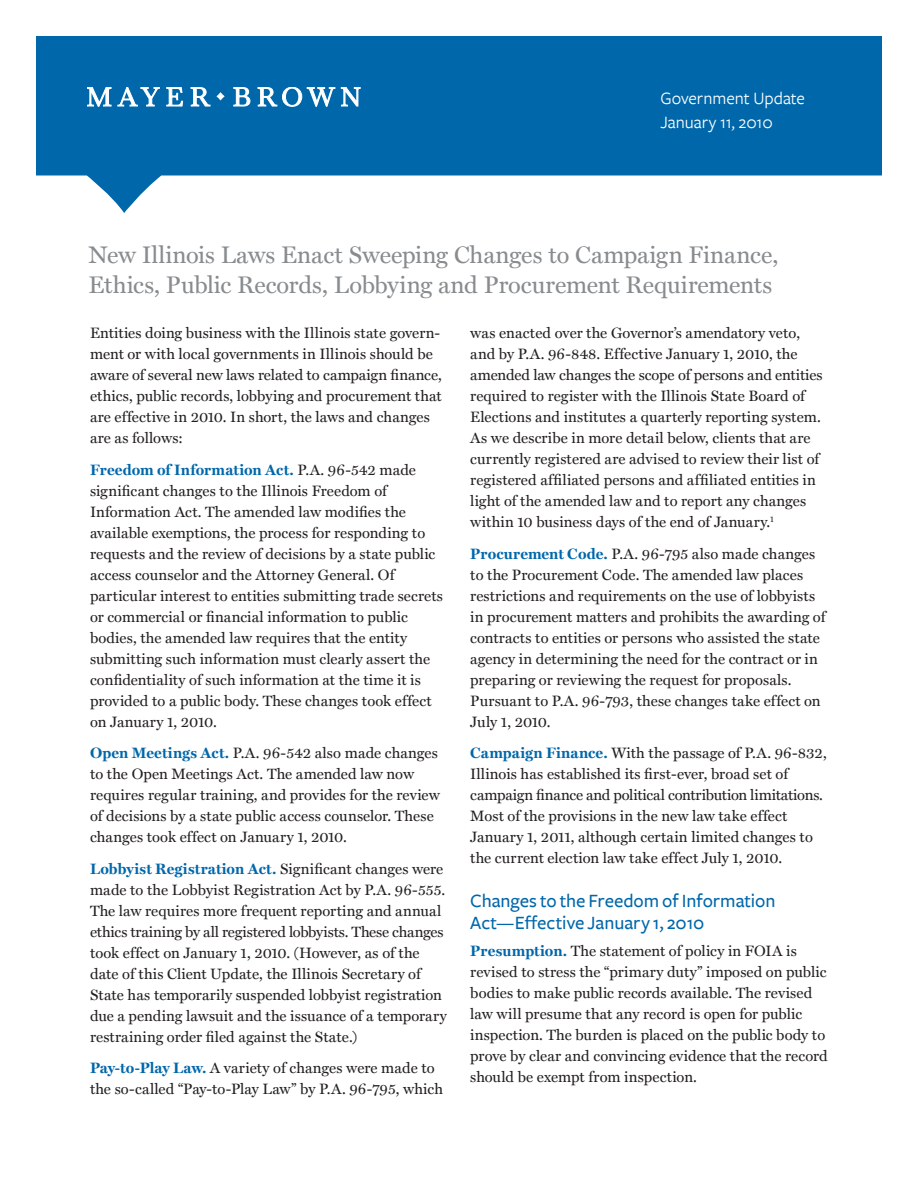
<style>
.page{position:relative;width:918px;height:1188px;background:#fff}
.page>*{position:absolute;margin:0;border:0;box-sizing:border-box;transform-origin:0 0}
.Head{font:24px/30px "Miller Text";letter-spacing:-.005em;color:#888c8f}
.Subhead_L1{font:500 19.5px/22.5px "Freight Sans";letter-spacing:-.005em;color:#0067aa}
.Document_name{font:18px "Freight Sans";color:#fff}
.Date{font:18px "Freight Sans";color:#fff}
.Body_copy{font:15px/21px "Miller Text";letter-spacing:.005em;color:#231f20}
.s1{font-weight:700;color:#0067aa}
</style>
<div class="page">
<svg style="left:36px;top:36px;width:846px;height:177px;fill:#0067aa"></svg>
<svg style="left:87px;top:87px;width:273px;height:19px"></svg>
<p class="Document_name" style="left:660px;top:89px;width:146px">Government Update</p>
<p class="Date" style="left:660px;top:113px;width:114px">January 11, 2010</p>
<p class="Head" style="left:88px;top:239px;width:691px">New Illinois Laws Enact Sweeping Changes to Campaign Finance,<br>Ethics, Public Records, Lobbying and Procurement Requirements</p>
<p class="Body_copy" style="left:90px;top:323px;width:353px">Entities doing business with the Illinois state govern&shy;ment or with local governments in Illinois should be aware of several new laws related to campaign finance, ethics, public records, lobbying and procurement that are effective in 2010. In short, the laws and changes are as follows:</p>
<p class="Body_copy" style="left:90px;top:459px;width:355px"><span class="s1">Freedom of Information Act.</span> P.A. 96-542 made significant changes to the Illinois Freedom of Information Act. The amended law modifies the available exemptions, the process for responding to requests and the review of decisions by a state public access counselor and the Attorney General. Of particular interest to entities submitting trade secrets or commercial or financial information to public bodies, the amended law requires that the entity submitting such information must clearly assert the confidentiality of such information at the time it is provided to a public body. These changes took effect on January 1, 2010.</p>
<p class="Body_copy" style="left:90px;top:743px;width:351px"><span class="s1">Open Meetings Act.</span> P.A. 96-542 also made changes to the Open Meetings Act. The amended law now requires regular training, and provides for the review of decisions by a state public access counselor. These changes took effect on January 1, 2010.</p>
<p class="Body_copy" style="left:90px;top:858px;width:358px"><span class="s1">Lobbyist Registration Act.</span> Significant changes were made to the Lobbyist Registration Act by P.A. 96-555.<br>The law requires more frequent reporting and annual ethics training by all registered lobbyists. These changes took effect on January 1, 2010. (However, as of the date of this Client Update, the Illinois Secretary of State has temporarily suspended lobbyist registration due a pending lawsuit and the issuance of a temporary restraining order filed against the State.)</p>
<p class="Body_copy" style="left:90px;top:1058px;width:355px"><span class="s1">Pay-to-Play Law.</span> A variety of changes were made to the so-called “Pay-to-Play Law” by P.A. 96-795, which</p>
<p class="Body_copy" style="left:470px;top:323px;width:354px">was enacted over the Governor’s amendatory veto, and by P.A. 96-848. Effective January 1, 2010, the amended law changes the scope of persons and entities required to register with the Illinois State Board of Elections and institutes a quarterly reporting system.<br>As we describe in more detail below, clients that are currently registered are advised to review their list of registered affiliated persons and affiliated entities in light of the amended law and to report any changes within 10 business days of the end of January.<sup>1</sup></p>
<p class="Body_copy" style="left:470px;top:543px;width:357px"><span class="s1">Procurement Code.</span> P.A. 96-795 also made changes to the Procurement Code. The amended law places restrictions and requirements on the use of lobbyists in procurement matters and prohibits the awarding of contracts to entities or persons who assisted the state agency in determining the need for the contract or in preparing or reviewing the request for proposals.<br>Pursuant to P.A. 96-793, these changes take effect on July 1, 2010.</p>
<p class="Body_copy" style="left:470px;top:743px;width:358px"><span class="s1">Campaign Finance.</span> With the passage of P.A. 96-832, Illinois has established its first-ever, broad set of campaign finance and political contribution limitations.<br>Most of the provisions in the new law take effect January 1, 2011, although certain limited changes to the current election law take effect July 1, 2010.</p>
<p class="Subhead_L1" style="left:470px;top:890px;width:307px">Changes to the Freedom of Information<br>Act—Effective January 1, 2010</p>
<p class="Body_copy" style="left:470px;top:940px;width:359px"><span class="s1">Presumption.</span> The statement of policy in FOIA is revised to stress the “primary duty” imposed on public bodies to make public records available. The revised law will presume that any record is open for public inspection. The burden is placed on the public body to prove by clear and convincing evidence that the record should be exempt from inspection.</p>
</div>
